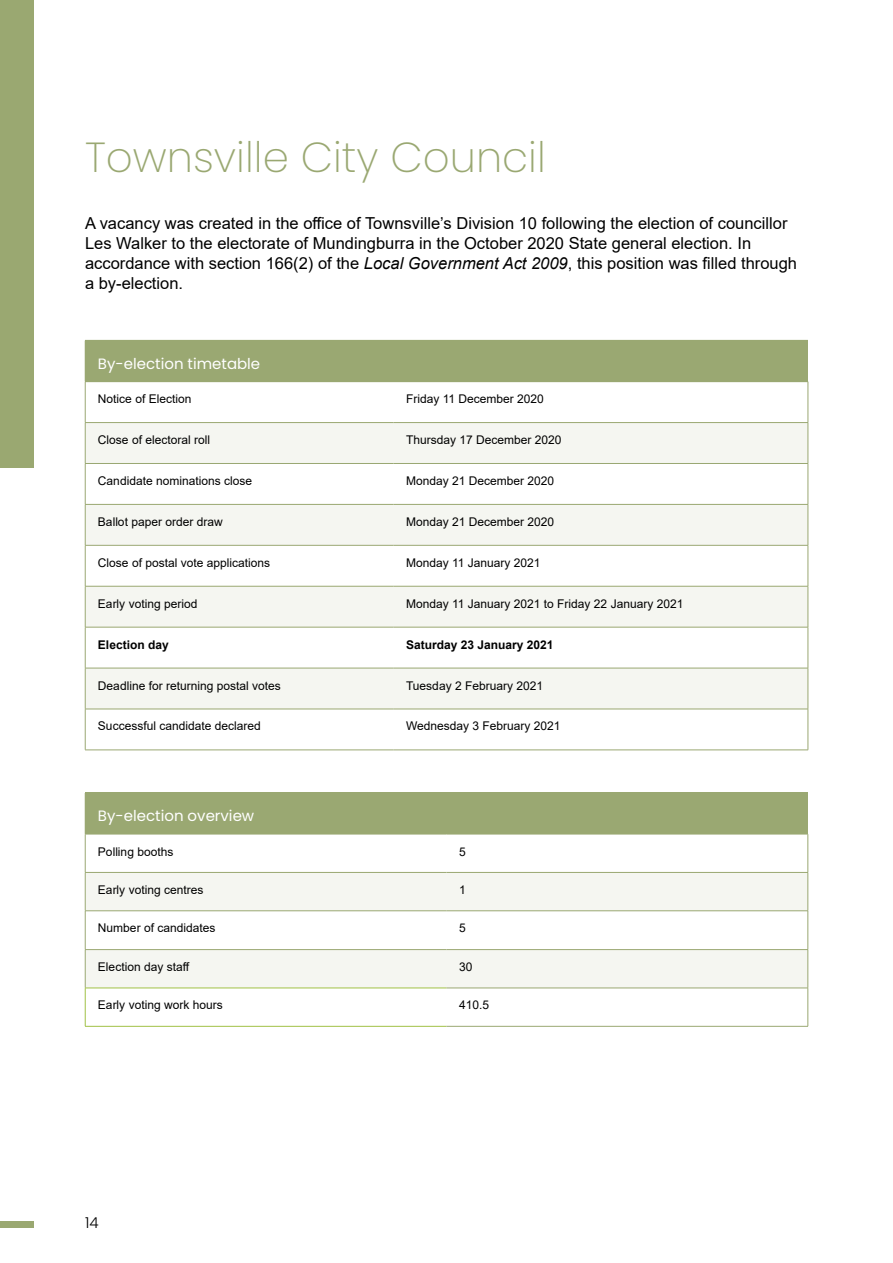
<style>
.page{position:relative;width:893px;height:1263px;background:#fff}
.page>*{position:absolute;margin:0;border:0;box-sizing:border-box;transform-origin:0 0}
.Heading_2_-_Council{font:200 42px "Poppins";color:#9aa872}
.Body{font:16.5px/19.8px "Arial";color:#000}
.Table_-_Header_1{font:15px "Poppins";color:#fff}
.t1{font:300 15px "Poppins";color:#000}
.Table_-_Body{font:12px "Arial";color:#000}
.Table_-_Body-2{font:700 12px "Arial";color:#000}
.s1{font-style:italic}
</style>
<div class="page">
<hr style="left:892px;top:962px;width:1px;height:301px;background:#9aa872">
<div style="left:0;top:0;width:34px;height:468px;background:#9aa871"></div>
<div style="left:0;top:1221px;width:34px;height:7px;background:#9aa871"></div>
<div style="left:85px;top:340px;width:723px;height:42px;background:#9aa872"></div>
<svg style="left:86px;top:423px;width:722px;height:286px;fill:#f5f6f1"></svg>
<hr style="left:85px;top:586px;width:308px;height:1px;background:#9aa872">
<hr style="left:85px;top:422px;width:308px;height:1px;background:#9aa872">
<hr style="left:393px;top:422px;width:415px;height:1px;background:#9aa872">
<hr style="left:85px;top:463px;width:308px;height:1px;background:#9aa872">
<hr style="left:393px;top:463px;width:415px;height:1px;background:#9aa872">
<hr style="left:85px;top:504px;width:308px;height:1px;background:#9aa872">
<hr style="left:393px;top:504px;width:415px;height:1px;background:#9aa872">
<hr style="left:85px;top:545px;width:308px;height:1px;background:#9aa872">
<hr style="left:393px;top:545px;width:415px;height:1px;background:#9aa872">
<hr style="left:393px;top:586px;width:415px;height:1px;background:#9aa872">
<hr style="left:85px;top:750px;width:308px;height:1px;background:#9aa872">
<hr style="left:393px;top:750px;width:415px;height:1px;background:#9aa872">
<hr style="left:85px;top:627px;width:308px;height:1px;background:#9aa872">
<hr style="left:393px;top:627px;width:415px;height:1px;background:#9aa872">
<hr style="left:85px;top:668px;width:308px;height:1px;background:#9aa872">
<hr style="left:393px;top:668px;width:415px;height:1px;background:#9aa872">
<hr style="left:85px;top:709px;width:308px;height:1px;background:#9aa872">
<hr style="left:393px;top:709px;width:415px;height:1px;background:#9aa872">
<hr style="left:808px;top:382px;width:1px;height:40px;background:#9aa872">
<hr style="left:808px;top:423px;width:1px;height:40px;background:#9aa872">
<hr style="left:808px;top:464px;width:1px;height:40px;background:#9aa872">
<hr style="left:808px;top:505px;width:1px;height:40px;background:#9aa872">
<hr style="left:808px;top:545px;width:1px;height:41px;background:#9aa872">
<hr style="left:808px;top:586px;width:1px;height:41px;background:#9aa872">
<hr style="left:808px;top:627px;width:1px;height:41px;background:#9aa872">
<hr style="left:808px;top:668px;width:1px;height:41px;background:#9aa872">
<hr style="left:808px;top:709px;width:1px;height:41px;background:#9aa872">
<hr style="left:85px;top:382px;width:1px;height:40px;background:#9aa872">
<hr style="left:85px;top:423px;width:1px;height:40px;background:#9aa872">
<hr style="left:85px;top:464px;width:1px;height:40px;background:#9aa872">
<hr style="left:85px;top:505px;width:1px;height:40px;background:#9aa872">
<hr style="left:85px;top:545px;width:1px;height:41px;background:#9aa872">
<hr style="left:85px;top:586px;width:1px;height:41px;background:#9aa872">
<hr style="left:85px;top:627px;width:1px;height:41px;background:#9aa872">
<hr style="left:85px;top:668px;width:1px;height:41px;background:#9aa872">
<hr style="left:85px;top:709px;width:1px;height:41px;background:#9aa872">
<div style="left:85px;top:793px;width:723px;height:41px;background:#9aa872"></div>
<svg style="left:86px;top:873px;width:722px;height:115px;fill:#f5f6f1"></svg>
<hr style="left:85px;top:792px;width:362px;height:1px;background:#9aa872">
<hr style="left:447px;top:792px;width:361px;height:1px;background:#9aa872">
<hr style="left:85px;top:834px;width:362px;height:1px;background:#9aa872">
<hr style="left:447px;top:834px;width:361px;height:1px;background:#9aa872">
<hr style="left:85px;top:834px;width:1px;height:38px;background:#9aa872">
<hr style="left:85px;top:872px;width:362px;height:1px;background:#9aa872">
<hr style="left:85px;top:873px;width:1px;height:37px;background:#9aa872">
<hr style="left:447px;top:872px;width:361px;height:1px;background:#9aa872">
<hr style="left:85px;top:910px;width:362px;height:1px;background:#9aa872">
<hr style="left:85px;top:911px;width:1px;height:38px;background:#9aa872">
<hr style="left:447px;top:910px;width:361px;height:1px;background:#9aa872">
<hr style="left:808px;top:834px;width:1px;height:38px;background:#9aa872">
<hr style="left:808px;top:873px;width:1px;height:37px;background:#9aa872">
<hr style="left:808px;top:911px;width:1px;height:38px;background:#9aa872">
<hr style="left:85px;top:950px;width:1px;height:38px;background:#9aa872">
<hr style="left:85px;top:949px;width:362px;height:1px;background:#9aa872">
<hr style="left:85px;top:988px;width:362px;height:1px;background:#a1c146">
<hr style="left:85px;top:988px;width:1px;height:38px;background:#a1c146">
<hr style="left:85px;top:1026px;width:362px;height:1px;background:#a1c146">
<hr style="left:447px;top:949px;width:361px;height:1px;background:#9aa872">
<hr style="left:447px;top:988px;width:361px;height:1px;background:#9aa872">
<hr style="left:447px;top:1026px;width:361px;height:1px;background:#9aa872">
<hr style="left:808px;top:950px;width:1px;height:38px;background:#9aa872">
<hr style="left:808px;top:988px;width:1px;height:38px;background:#9aa872">
<p class="Heading_2_-_Council" style="left:85px;top:133px;width:462px">Townsville City Council</p>
<p class="Body" style="left:85px;top:214px;width:714px">A vacancy was created in the office of Townsville’s Division 10 following the election of councillor Les Walker to the electorate of Mundingburra in the October 2020 State general election. In accordance with section 166(2) of the <span class="s1">Local Government Act 2009</span>, this position was filled through a by‑election.</p>
<p class="Table_-_Header_1" style="left:98px;top:355px;width:164px">By-election timetable</p>
<p class="Table_-_Body" style="left:98px;top:391px;width:95px">Notice of Election</p>
<p class="Table_-_Body" style="left:406px;top:391px;width:139px">Friday 11 December 2020</p>
<p class="Table_-_Body" style="left:98px;top:432px;width:114px">Close of electoral roll</p>
<p class="Table_-_Body" style="left:406px;top:432px;width:157px">Thursday 17 December 2020</p>
<p class="Table_-_Body" style="left:98px;top:472px;width:156px">Candidate nominations close</p>
<p class="Table_-_Body" style="left:406px;top:472px;width:150px">Monday 21 December 2020</p>
<p class="Table_-_Body" style="left:98px;top:513px;width:126px">Ballot paper order draw</p>
<p class="Table_-_Body" style="left:406px;top:513px;width:150px">Monday 21 December 2020</p>
<p class="Table_-_Body" style="left:98px;top:554px;width:174px">Close of postal vote applications</p>
<p class="Table_-_Body" style="left:406px;top:554px;width:136px">Monday 11 January 2021</p>
<p class="Table_-_Body" style="left:98px;top:595px;width:101px">Early voting period</p>
<p class="Table_-_Body" style="left:406px;top:595px;width:279px">Monday 11 January 2021 to Friday 22 January 2021</p>
<p class="Table_-_Body-2" style="left:98px;top:636px;width:72px">Election day</p>
<p class="Table_-_Body-2" style="left:406px;top:636px;width:149px">Saturday 23 January 2021</p>
<p class="Table_-_Body" style="left:98px;top:677px;width:184px">Deadline for returning postal votes</p>
<p class="Table_-_Body" style="left:406px;top:677px;width:138px">Tuesday 2 February 2021</p>
<p class="Table_-_Body" style="left:98px;top:718px;width:164px">Successful candidate declared</p>
<p class="Table_-_Body" style="left:406px;top:718px;width:156px">Wednesday 3 February 2021</p>
<p class="Table_-_Header_1" style="left:98px;top:807px;width:158px">By-election overview</p>
<p class="Table_-_Body" style="left:98px;top:843px;width:77px">Polling booths</p>
<p class="Table_-_Body" style="left:459px;top:843px;width:8px">5</p>
<p class="Table_-_Body" style="left:98px;top:881px;width:107px">Early voting centres</p>
<p class="Table_-_Body" style="left:459px;top:881px;width:8px">1</p>
<p class="Table_-_Body" style="left:98px;top:920px;width:119px">Number of candidates</p>
<p class="Table_-_Body" style="left:459px;top:920px;width:8px">5</p>
<p class="Table_-_Body" style="left:98px;top:959px;width:93px">Election day staff</p>
<p class="Table_-_Body" style="left:459px;top:959px;width:15px">30</p>
<p class="Table_-_Body" style="left:98px;top:997px;width:126px">Early voting work hours</p>
<p class="Table_-_Body" style="left:459px;top:997px;width:32px">410.5</p>
<p class="t1" style="left:85px;top:1214px;width:15px">14</p>
</div>
